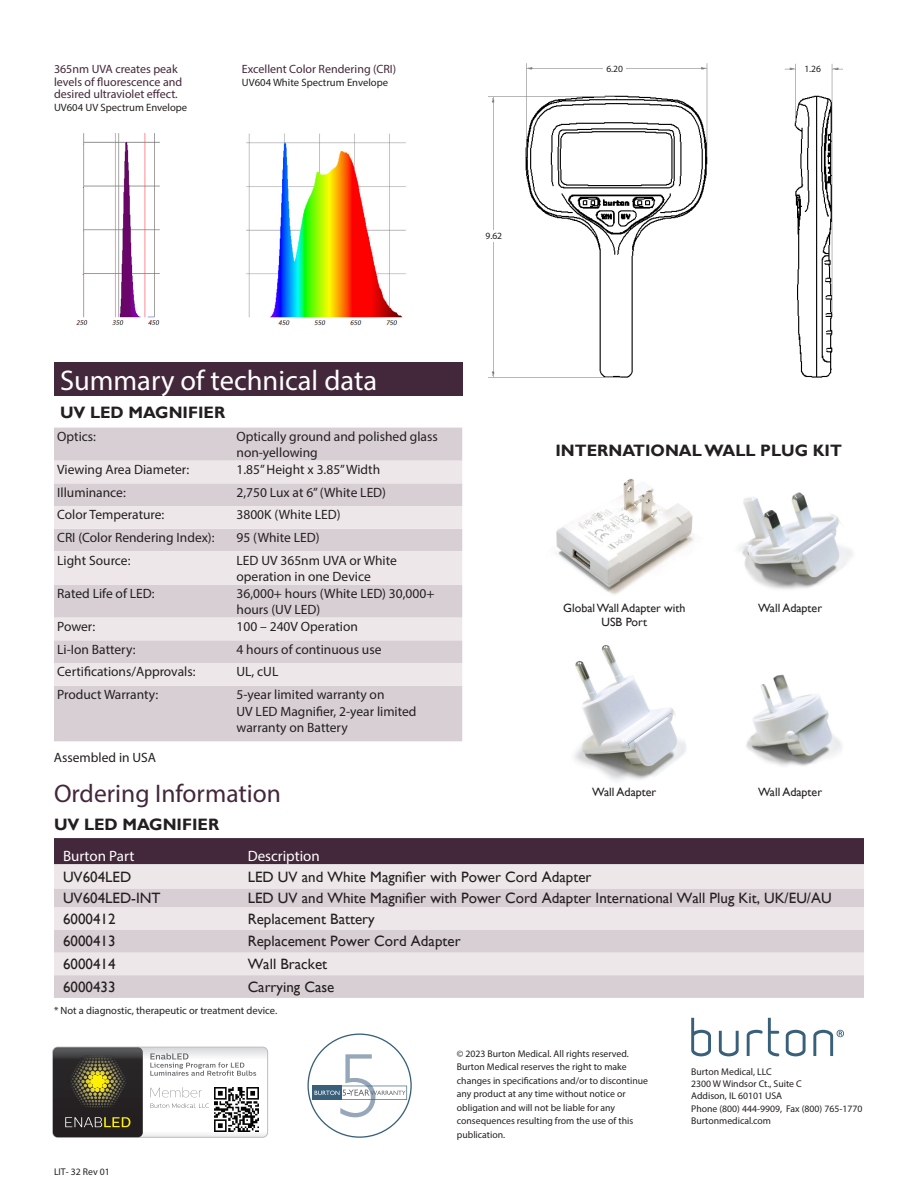
<style>
.page{position:relative;width:918px;height:1188px;background:#fff}
.page>*{position:absolute;margin:0;border:0;box-sizing:border-box;transform-origin:0 0}
.t1{font:28.5px "Myriad Pro";color:#fff}
.light_description_2{font:25.5px "Myriad Pro";color:#43273a}
.light_description_2-2{font:700 16.5px "Gill Sans";color:#231f20}
.light_description_2-3{font:15px "Gill Sans";color:#231f20}
.t2{font:15px "Myriad Pro";color:#fff}
.philips_-_body_subhead{font:13.5px/16.5px "Myriad Pro";color:#231f20}
.philips_-_body_subhead-2{font:12px/12.8px "Myriad Pro";color:#43273a}
.t3{font:12px/13.5px "Gill Sans";color:#231f20;text-align:center}
.philips_-_body_subhead-3{font:10.65px "Myriad Pro";color:#231f20}
.philips_-_intro_text{font:10.5px "Myriad Pro";color:#231f20}
.philips_-_intro_text-2{font:9.75px/13.5px "Myriad Pro";color:#231f20}
.t4{font:9.6px "Myriad Pro";color:#231f20}
</style>
<div class="page">
<svg style="left:53px;top:1047px;width:215px;height:90px"></svg>
<svg style="left:307px;top:1034px;width:105px;height:104px"></svg>
<svg style="left:691px;top:1018px;width:20px;height:38px"></svg>
<svg style="left:719px;top:1031px;width:20px;height:25px"></svg>
<svg style="left:786px;top:1030px;width:20px;height:26px"></svg>
<svg style="left:747px;top:1018px;width:32px;height:38px"></svg>
<svg style="left:813px;top:1030px;width:31px;height:26px"></svg>
<div style="left:54px;top:838px;width:810px;height:26px;background:#43273a"></div>
<div style="left:54px;top:864px;width:810px;height:25px;background:#ede7ea"></div>
<svg style="left:54px;top:889px;width:810px;height:109px;background:#e0d9dd"></svg>
<div style="left:54px;top:362px;width:408px;height:34px;background:#43273a"></div>
<div style="left:54px;top:428px;width:408px;height:313px;background:#d8cfd4"></div>
<svg style="left:54px;top:461px;width:408px;height:225px;background:#e3dce0"></svg>
<img style="left:488px;top:63px;width:355px;height:315px">
<div style="left:604px;top:63px;width:22px;height:11px;background:#fff"></div>
<div style="left:802px;top:63px;width:22px;height:11px;background:#fff"></div>
<div style="left:483px;top:230px;width:22px;height:12px;background:#fff"></div>
<img style="left:76px;top:133px;width:84px;height:192px">
<img style="left:246px;top:134px;width:160px;height:192px">
<img style="left:574px;top:645px;width:112px;height:136px">
<img style="left:556px;top:478px;width:138px;height:117px">
<img style="left:739px;top:492px;width:114px;height:98px">
<img style="left:746px;top:674px;width:96px;height:93px">
<p class="philips_-_body_subhead-2" style="left:54px;top:62px;width:130px">365nm UVA creates peak levels of fluorescence and desired ultraviolet effect.</p>
<p class="philips_-_body_subhead-3" style="left:54px;top:101px;width:135px">UV604 UV Spectrum Envelope</p>
<p class="philips_-_body_subhead-2" style="left:242px;top:62px;width:156px">Excellent Color Rendering (CRI)</p>
<p class="philips_-_body_subhead-3" style="left:242px;top:75px;width:148px">UV604 White Spectrum Envelope</p>
<p class="t4" style="left:485px;top:230px;width:18px">9.62</p>
<p class="t1" style="left:60px;top:363px;width:319px">Summary of technical data</p>
<p class="light_description_2-2" style="left:60px;top:402px;width:167px">UV LED MAGNIFIER</p>
<p class="philips_-_body_subhead" style="left:57px;top:428px;width:40px">Optics:</p>
<p class="philips_-_body_subhead" style="left:237px;top:428px;width:203px">Optically ground and polished glass non-yellowing</p>
<p class="philips_-_body_subhead" style="left:57px;top:461px;width:134px">Viewing Area Diameter:</p>
<p class="philips_-_body_subhead" style="left:237px;top:461px;width:145px">1.85” Height x 3.85” Width</p>
<p class="philips_-_body_subhead" style="left:57px;top:484px;width:70px">Illuminance:</p>
<p class="philips_-_body_subhead" style="left:237px;top:484px;width:151px">2,750 Lux at 6” (White LED)</p>
<p class="philips_-_body_subhead" style="left:57px;top:506px;width:109px">Color Temperature:</p>
<p class="philips_-_body_subhead" style="left:237px;top:506px;width:106px">3800K (White LED)</p>
<p class="philips_-_body_subhead" style="left:57px;top:529px;width:159px">CRI (Color Rendering Index):</p>
<p class="philips_-_body_subhead" style="left:237px;top:529px;width:84px">95 (White LED)</p>
<p class="philips_-_body_subhead" style="left:57px;top:552px;width:75px">Light Source:</p>
<p class="philips_-_body_subhead" style="left:237px;top:552px;width:162px">LED UV 365nm UVA or White operation in one Device</p>
<p class="philips_-_body_subhead" style="left:57px;top:585px;width:99px">Rated Life of LED:</p>
<p class="philips_-_body_subhead" style="left:237px;top:585px;width:199px">36,000+ hours (White LED) 30,000+ hours (UV LED)</p>
<p class="philips_-_body_subhead" style="left:57px;top:618px;width:40px">Power:</p>
<p class="philips_-_body_subhead" style="left:237px;top:618px;width:123px">100 – 240V Operation</p>
<p class="philips_-_body_subhead" style="left:57px;top:641px;width:80px">Li-Ion Battery:</p>
<p class="philips_-_body_subhead" style="left:237px;top:641px;width:146px">4 hours of continuous use</p>
<p class="philips_-_body_subhead" style="left:57px;top:663px;width:140px">Certifications/Approvals:</p>
<p class="philips_-_body_subhead" style="left:237px;top:663px;width:43px">UL, cUL</p>
<p class="philips_-_body_subhead" style="left:57px;top:686px;width:103px">Product Warranty:</p>
<p class="philips_-_body_subhead" style="left:237px;top:686px;width:182px">5-year limited warranty on<br>UV LED Magnifier, 2-year limited warranty on Battery</p>
<p class="philips_-_body_subhead" style="left:54px;top:749px;width:104px">Assembled in USA</p>
<p class="t4" style="left:606px;top:63px;width:18px">6.20</p>
<p class="t4" style="left:804px;top:63px;width:18px">1.26</p>
<p class="light_description_2-2" style="left:555px;top:441px;width:288px">INTERNATIONAL WALL PLUG KIT</p>
<p class="t3" style="left:563px;top:602px;width:124px">Global Wall Adapter with<br>USB Port</p>
<p class="t3" style="left:758px;top:602px;width:65px">Wall Adapter</p>
<p class="light_description_2" style="left:54px;top:778px;width:229px">Ordering Information</p>
<p class="light_description_2-2" style="left:54px;top:814px;width:167px">UV LED MAGNIFIER</p>
<p class="t2" style="left:63px;top:847px;width:73px">Burton Part</p>
<p class="t2" style="left:248px;top:847px;width:74px">Description</p>
<p class="light_description_2-3" style="left:63px;top:868px;width:70px">UV604LED</p>
<p class="light_description_2-3" style="left:248px;top:868px;width:345px">LED UV and White Magnifier with Power Cord Adapter</p>
<p class="light_description_2-3" style="left:63px;top:889px;width:99px">UV604LED-INT</p>
<p class="light_description_2-3" style="left:248px;top:889px;width:586px">LED UV and White Magnifier with Power Cord Adapter International Wall Plug Kit, UK/EU/AU</p>
<p class="light_description_2-3" style="left:63px;top:910px;width:54px">6000412</p>
<p class="light_description_2-3" style="left:248px;top:910px;width:129px">Replacement Battery</p>
<p class="light_description_2-3" style="left:63px;top:933px;width:54px">6000413</p>
<p class="light_description_2-3" style="left:248px;top:933px;width:214px">Replacement Power Cord Adapter</p>
<p class="light_description_2-3" style="left:63px;top:955px;width:54px">6000414</p>
<p class="light_description_2-3" style="left:248px;top:955px;width:81px">Wall Bracket</p>
<p class="light_description_2-3" style="left:63px;top:978px;width:54px">6000433</p>
<p class="light_description_2-3" style="left:248px;top:978px;width:88px">Carrying Case</p>
<p class="t3" style="left:592px;top:786px;width:65px">Wall Adapter</p>
<p class="t3" style="left:758px;top:786px;width:65px">Wall Adapter</p>
<p class="philips_-_intro_text" style="left:54px;top:1004px;width:225px">* Not a diagnostic, therapeutic or treatment device.</p>
<p class="philips_-_intro_text-2" style="left:54px;top:1164px;width:57px">LIT- 32 Rev 01</p>
<p class="philips_-_intro_text-2" style="left:457px;top:1046px;width:193px">© 2023 Burton Medical. All rights reserved.<br>Burton Medical reserves the right to make changes in specifications and/or to discontinue any product at any time without notice or obligation and will not be liable for any consequences resulting from the use of this publication.</p>
<p class="philips_-_intro_text-2" style="left:691px;top:1064px;width:82px">Burton Medical, LLC</p>
<p class="philips_-_intro_text-2" style="left:691px;top:1076px;width:112px">2300 W Windsor Ct., Suite C</p>
<p class="philips_-_intro_text-2" style="left:691px;top:1088px;width:92px">Addison, IL 60101 USA</p>
<p class="philips_-_intro_text-2" style="left:691px;top:1102px;width:173px">Phone (800) 444-9909, Fax (800) 765-1770</p>
<p class="philips_-_intro_text-2" style="left:691px;top:1114px;width:81px">Burtonmedical.com</p>
</div>
